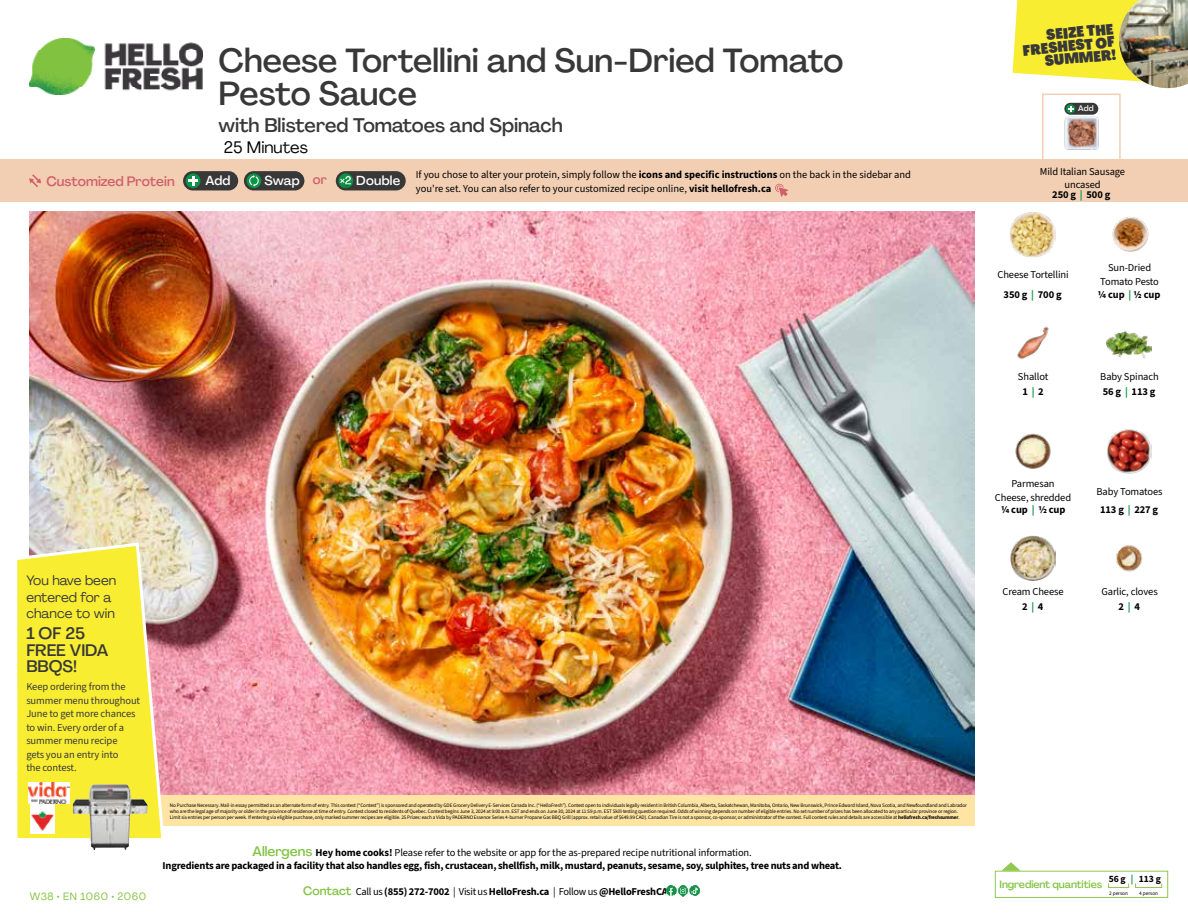
<style>
.page{position:relative;width:1188px;height:918px;background:#fff}
.page>*{position:absolute;margin:0;border:0;box-sizing:border-box;transform-origin:0 0}
.t1{font:500 33px/33px "Agrandir";color:#383839}
.t2{font:500 19.5px "Agrandir";color:#383839}
.t3{font:500 16.5px/16.5px "Agrandir";color:#383839}
.t4{font:16.5px "Agrandir";color:#000}
.t5{font:900 14.7px/12.9px "Agrandir Tight";color:#383839;text-align:right}
.t6{font:13.5px/16.5px "Agrandir";color:#383839}
.t7{font:500 13.5px "Agrandir";color:#d15f6a}
.t8{font:500 12.9px "Agrandir";letter-spacing:.015em;color:#fff}
.t9{font:10.5px/13.5px "Source Sans 3";letter-spacing:-.01em;color:#000;text-align:center}
.t10{font:700 10.5px/13.5px "Source Sans 3";letter-spacing:-.02em;color:#000;text-align:center}
.t11{font:10.5px/13.5px "Source Sans 3";letter-spacing:-.01em;color:#383839}
.t12{font:500 10.5px "Agrandir";letter-spacing:-.01em;color:#82c341}
.t13{font:10.5px "Agrandir";letter-spacing:.05em;color:#82c341}
.t14{font:700 9.6px "Source Sans 3";color:#000}
.t15{font:500 7.95px "Agrandir";color:#fff}
.t16{font:5.25px/5.7px "Source Sans 3";letter-spacing:-.02em;color:#000}
.s1{color:#d15f6a}
.s2{color:#0b9446}
.s3{font-weight:700}
.s4{font-weight:700;color:#0b9446}
.s5{font-family:"Agrandir";font-weight:500;font-size:13.5px;color:#82c341}
.s6{font-weight:400}
.s7{font-family:"Agrandir";font-weight:500;font-size:12px;color:#82c341}
</style>
<div class="page">
<img style="left:30px;top:39px;width:173px;height:56px">
<img style="left:30px;top:211px;width:945px;height:584px">
<svg style="left:666px;top:886px;width:34px;height:11px"></svg>
<svg style="left:1002px;top:862px;width:19px;height:9px"></svg>
<div style="left:995px;top:871px;width:173px;height:27px;border:1px solid #91c84e"></div>
<div style="left:1108px;top:883px;width:21px;height:5px;border:1px solid #91c84e"></div>
<div style="left:1135px;top:883px;width:27px;height:5px;border:1px solid #91c84e"></div>
<img style="left:1017px;top:326px;width:32px;height:34px">
<img style="left:1106px;top:331px;width:46px;height:28px">
<img style="left:1015px;top:433px;width:36px;height:36px">
<img style="left:1107px;top:429px;width:45px;height:45px">
<img style="left:1011px;top:536px;width:45px;height:45px">
<img style="left:1116px;top:545px;width:27px;height:27px">
<img style="left:1112px;top:217px;width:37px;height:35px">
<img style="left:1010px;top:212px;width:45px;height:45px">
<div style="left:0;top:160px;width:1188px;height:42px;background:#f2cfb3"></div>
<svg style="left:29px;top:174px;width:12px;height:13px"></svg>
<div style="left:336px;top:171px;width:70px;height:19px;background:#383839;border-radius:10px"></div>
<svg style="left:338px;top:173px;width:15px;height:15px"></svg>
<div style="left:341px;top:180px;width:11px;height:11px;background:#000;opacity:.35"></div>
<svg style="left:339px;top:176px;width:12px;height:8px"></svg>
<div style="left:244px;top:171px;width:60px;height:19px;background:#383839;border-radius:10px"></div>
<div style="left:247px;top:173px;width:14px;height:15px;background:#0b9446;border-radius:50%"></div>
<svg style="left:249px;top:175px;width:10px;height:12px"></svg>
<div style="left:183px;top:171px;width:55px;height:19px;background:#383839;border-radius:10px"></div>
<div style="left:186px;top:173px;width:14px;height:15px;background:#0b9446;border-radius:50%"></div>
<svg style="left:188px;top:176px;width:10px;height:10px"></svg>
<svg style="left:775px;top:183px;width:13px;height:14px"></svg>
<div style="left:1042px;top:94px;width:79px;height:69px;border:2px solid #f2cfb3"></div>
<img style="left:1064px;top:112px;width:35px;height:38px">
<div style="left:1064px;top:103px;width:34px;height:12px;background:#383839;border-radius:6px"></div>
<svg style="left:1066px;top:104px;width:9px;height:9px"></svg>
<svg style="left:1068px;top:106px;width:5px;height:6px"></svg>
<div style="left:140px;top:795px;width:835px;height:31px;background:#ffe4a4"></div>
<svg style="left:17px;top:541px;width:149px;height:302px;background:#f2e453"></svg>
<img style="left:75px;top:784px;width:48px;height:16px">
<img style="left:30px;top:805px;width:24px;height:28px">
<img style="left:28px;top:782px;width:42px;height:21px">
<svg style="left:1013px;top:0;width:106px;height:80px;background:#f9ee3f"></svg>
<img style="left:1119px;top:0;width:69px;height:88px">
<h1 class="t1" style="left:219px;top:43px;width:626px">Cheese Tortellini and Sun-Dried Tomato<br>Pesto Sauce</h1>
<h2 class="t2" style="left:219px;top:113px;width:346px">with Blistered Tomatoes and Spinach</h2>
<h3 class="t4" style="left:224px;top:137px;width:86px">25 Minutes</h3>
<h3 class="t5" style="left:1021px;top:31px;width:94px;rotate:-5deg">SEIZE THE<br>FRESHEST OF<br>SUMMER!</h3>
<h3 class="t15" style="left:1078px;top:104px;width:17px">Add</h3>
<h3 class="t7" style="left:46px;top:173px;width:130px">Customized Protein</h3>
<h3 class="t8" style="left:205px;top:172px;width:27px">Add</h3>
<h3 class="t8" style="left:264px;top:172px;width:64px">Swap <span class="s1">or</span></h3>
<h3 class="t8" style="left:356px;top:172px;width:45px">Double</h3>
<h3 class="t9" style="left:1040px;top:165px;width:87px">Mild Italian Sausage uncased</h3>
<h3 class="t10" style="left:1052px;top:188px;width:60px">250 g <span class="s2">|</span> 500 g</h3>
<h3 class="t9" style="left:416px;top:168px;width:497px;text-align:left">If you chose to alter your protein, simply follow the <span class="s3">icons and specific instructions</span> on the back in the sidebar and you're set. You can also refer to your customized recipe online, <span class="s3">visit hellofresh.ca</span></h3>
<h3 class="t9" style="left:997px;top:264px;width:73px;line-height:20.5px">Cheese Tortellini<br><span class="s3">350 g</span> <span class="s4">|</span> <span class="s3">700 g</span></h3>
<h3 class="t9" style="left:1098px;top:261px;width:64px">Sun-Dried<br>Tomato Pesto<br><span class="s3">1/4 cup</span> <span class="s4">|</span> <span class="s3">1/2 cup</span></h3>
<h3 class="t9" style="left:1018px;top:369px;width:32px;line-height:14.9px">Shallot<br><span class="s3">1</span> <span class="s4">|</span> <span class="s3">2</span></h3>
<h3 class="t9" style="left:1100px;top:369px;width:60px;line-height:14.9px;text-align:left">Baby Spinach<br><span class="s3">56 g</span> <span class="s4">|</span> <span class="s3">113 g</span></h3>
<h3 class="t6" style="left:26px;top:572px;width:91px">You have been entered for a chance to win</h3>
<h3 class="t3" style="left:26px;top:625px;width:83px">1 OF 25<br>FREE VIDA<br>BBQS!</h3>
<h3 class="t11" style="left:26px;top:680px;width:115px">Keep ordering from the summer menu throughout<br>June to get more chances to win. Every order of a summer menu recipe<br>gets you an entry into<br>the contest.</h3>
<h3 class="t13" style="left:30px;top:890px;width:118px">W38 • EN 1060 • 2060</h3>
<p class="t16" style="left:170px;top:803px;width:799px">No Purchase Necessary. Mail-in essay permitted as an alternate form of entry. This contest (“Contest”) is sponsored and operated by GDE Grocery Delivery E-Services Canada Inc. (“HelloFresh”). Contest open to individuals legally resident in British Columbia, Alberta, Saskatchewan, Manitoba, Ontario, New Brunswick, Prince Edward Island, Nova Scotia, and Newfoundland and Labrador who are the legal age of majority or older in the province of residence at time of entry. Contest closed to residents of Quebec. Contest begins June 3, 2024 at 9:00 a.m. EST and ends on June 30, 2024 at 11:59 p.m. EST Skill-testing question required. Odds of winning depends on number of eligible entries. No set number of prizes has been allocated to any particular province or region.<br>Limit six entries per person per week. If entering via eligible purchase, only marked summer recipes are eligible. 25 Prizes: each a Vida by PADERNO Essence Series 4-burner Propane Gas BBQ Grill (approx. retail value of $649.99 CAD). Canadian Tire is not a sponsor, co-sponsor, or administrator of the contest. Full contest rules and details are accessible at <span class="s3">hellofresh.ca/freshsummer</span>.</p>
<p class="t10" style="left:163px;top:846px;width:681px"><span class="s5">Allergens</span> Hey home cooks! <span class="s6">Please refer to the website or app for the as-prepared recipe nutritional information.<br></span>Ingredients are packaged in a facility that also handles egg, fish, crustacean, shellfish, milk, mustard, peanuts, sesame, soy, sulphites, tree nuts and wheat.</p>
<h3 class="t10" style="left:303px;top:885px;width:366px"><span class="s7">Contact</span> <span class="s6">Call us</span> (855) 272-7002 <span class="s6">| Visit us</span> HelloFresh.ca <span class="s6">| Follow us</span> @HelloFreshCA</h3>
<h3 class="t9" style="left:995px;top:477px;width:78px">Parmesan<br>Cheese, shredded</h3>
<h3 class="t10" style="left:1001px;top:503px;width:66px">1/4 cup <span class="s2">|</span> 1/2 cup</h3>
<h3 class="t9" style="left:1097px;top:482px;width:68px;line-height:18px">Baby Tomatoes<br><span class="s3">113 g</span> <span class="s4">|</span> <span class="s3">227 g</span></h3>
<h3 class="t9" style="left:1002px;top:584px;width:63px;line-height:14.9px">Cream Cheese<br><span class="s3">2</span> <span class="s4">|</span> <span class="s3">4</span></h3>
<h3 class="t9" style="left:1101px;top:584px;width:58px;line-height:14.9px">Garlic, cloves<br><span class="s3">2</span> <span class="s4">|</span> <span class="s3">4</span></h3>
<h3 class="t14" style="left:1109px;top:872px;width:54px">56 g <span class="s2">|</span> 113 g</h3>
<p class="t16" style="left:1109px;top:890px;width:20px">2 person</p>
<p class="t16" style="left:1139px;top:890px;width:20px">4 person</p>
<h3 class="t12" style="left:1000px;top:878px;width:104px">Ingredient quantities</h3>
</div>
